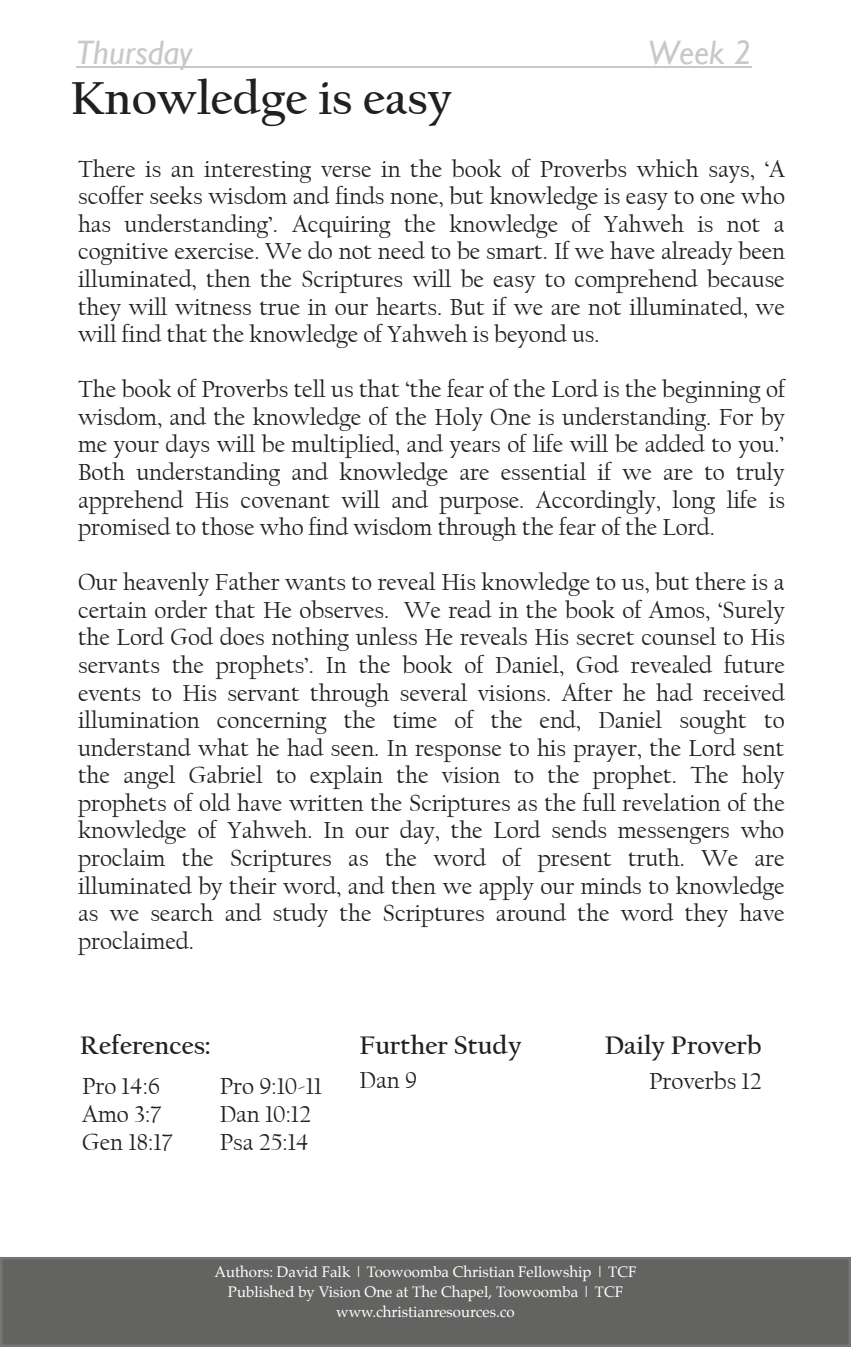
<style>
.page{position:relative;width:851px;height:1347px;background:#fff}
.page>*{position:absolute;margin:0;border:0;box-sizing:border-box;transform-origin:0 0}
.t1{font:700 48.5px "Californian FB";color:#231f20}
.t2{font:italic 34px "Gill Sans";color:#c7c8ca}
.t3{font:700 26.75px "Californian FB";color:#231f20}
.t4{font:24.25px/27.5px "Californian FB";color:#231f20;text-align:justify}
.t5{font:15px/20px "Palatino";color:#fff;text-align:center}
</style>
<div class="page">
<div style="left:1px;top:1258px;width:848px;height:87px;background:#636462"></div>
<svg style="left:0;top:1257px;width:1px;height:89px"></svg>
<hr style="left:76px;top:67px;width:675px;height:1px;background:#c7c8ca">
<h2 class="t2" style="left:76px;top:33px;width:118px">Thursday</h2>
<h2 class="t2" style="left:647px;top:33px;width:105px">Week 2</h2>
<h1 class="t1" style="left:71px;top:70px;width:382px">Knowledge is easy</h1>
<p class="t4" style="left:78px;top:155px;width:708px">There is an interesting verse in the book of Proverbs which says, ‘A scoffer seeks wisdom and finds none, but knowledge is easy to one who has understanding’. Acquiring the knowledge of Yahweh is not a cognitive exercise. We do not need to be smart. If we have already been illuminated, then the Scriptures will be easy to comprehend because they will witness true in our hearts. But if we are not illuminated, we will find that the knowledge of Yahweh is beyond us.</p>
<p class="t4" style="left:78px;top:376px;width:708px">The book of Proverbs tell us that ‘the fear of the Lord is the beginning of wisdom, and the knowledge of the Holy One is understanding. For by me your days will be multiplied, and years of life will be added to you.’ Both understanding and knowledge are essential if we are to truly apprehend His covenant will and purpose. Accordingly, long life is promised to those who find wisdom through the fear of the Lord.</p>
<p class="t4" style="left:78px;top:569px;width:708px">Our heavenly Father wants to reveal His knowledge to us, but there is a certain order that He observes. We read in the book of Amos, ‘Surely the Lord God does nothing unless He reveals His secret counsel to His servants the prophets’. In the book of Daniel, God revealed future events to His servant through several visions. After he had received illumination concerning the time of the end, Daniel sought to understand what he had seen. In response to his prayer, the Lord sent the angel Gabriel to explain the vision to the prophet. The holy prophets of old have written the Scriptures as the full revelation of the knowledge of Yahweh. In our day, the Lord sends messengers who proclaim the Scriptures as the word of present truth. We are illuminated by their word, and then we apply our minds to knowledge as we search and study the Scriptures around the word they have proclaimed.</p>
<p class="t3" style="left:80px;top:1030px;width:132px">References:</p>
<p class="t4" style="left:82px;top:1073px;width:79px">Pro 14:6</p>
<p class="t4" style="left:220px;top:1073px;width:104px">Pro 9:10-11</p>
<p class="t4" style="left:82px;top:1100px;width:80px">Amo 3:7</p>
<p class="t4" style="left:220px;top:1100px;width:93px">Dan 10:12</p>
<p class="t4" style="left:82px;top:1128px;width:92px">Gen 18:17</p>
<p class="t4" style="left:220px;top:1128px;width:91px">Psa 25:14</p>
<p class="t3" style="left:359px;top:1030px;width:163px">Further Study</p>
<p class="t4" style="left:359px;top:1066px;width:59px">Dan 9</p>
<p class="t3" style="left:604px;top:1029px;width:158px">Daily Proverb</p>
<p class="t4" style="left:649px;top:1067px;width:114px">Proverbs 12</p>
<p class="t5" style="left:214px;top:1261px;width:423px">Authors: David Falk | Toowoomba Christian Fellowship | TCF<br>Published by Vision One at The Chapel, Toowoomba | TCF www.christianresources.co</p>
</div>
